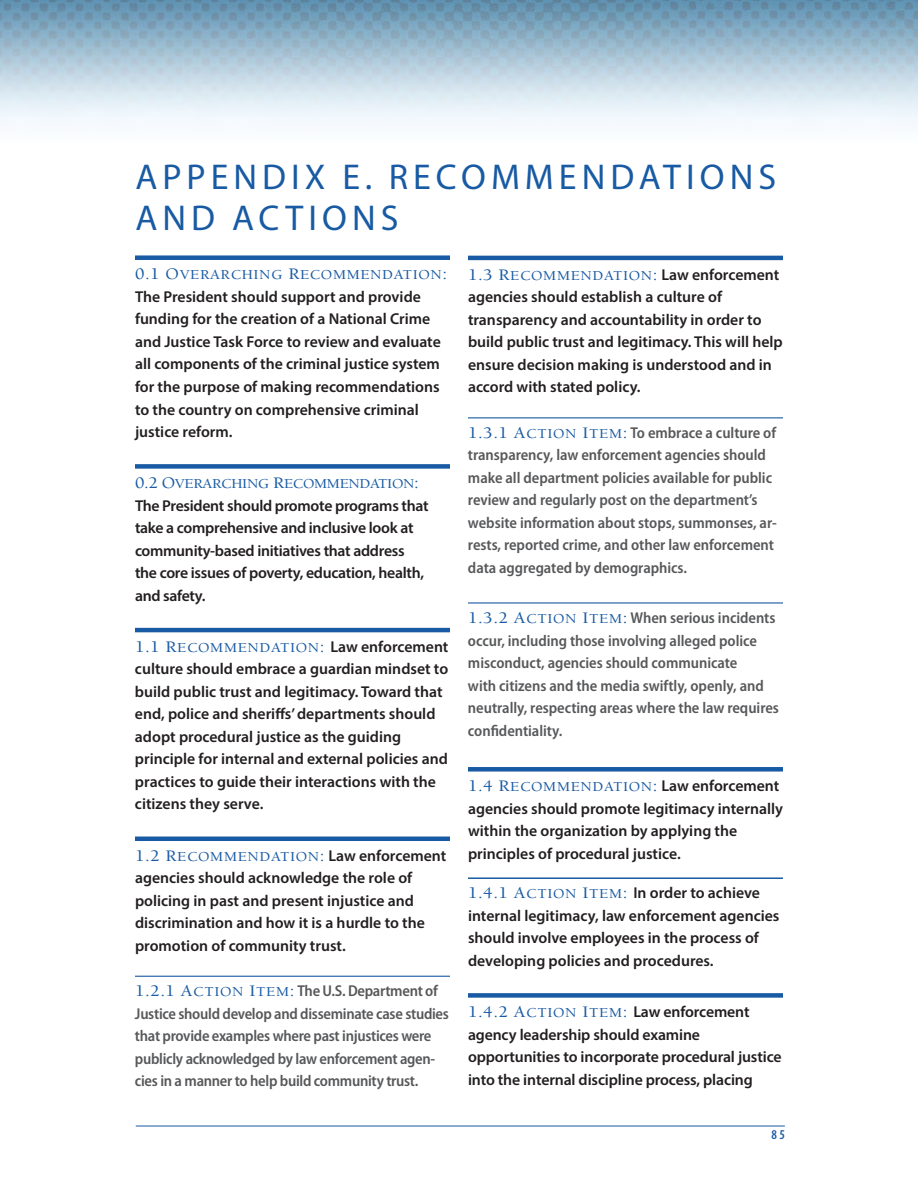
<style>
.page{position:relative;width:918px;height:1188px;background:#fff}
.page>*{position:absolute;margin:0;border:0;box-sizing:border-box;transform-origin:0 0}
.t1{font:36px/41.4px "Myriad Pro";letter-spacing:.14em;color:#185aa3}
.t2{font:600 15.75px/22.5px "Myriad Pro";color:#231f20}
.t3{font:600 semi-condensed 15.75px/22.5px "Myriad Pro";letter-spacing:-.005em;color:#57585a}
.t4{font:600 15.75px/22.5px "Myriad Pro";letter-spacing:-.02em;color:#231f20}
.t5{font:14.1px "Berkeley Std Medium SC850";letter-spacing:.04em;color:#185aa3;scale:1.1 1}
.t6{font:14.1px "Berkeley Std Medium SC850";letter-spacing:-.02em;color:#185aa3;scale:1.1 1}
.t7{font:13.5px "Myriad Pro Semibold Cond SC850";color:#185aa3}
.s1{font-size:16.5px}
.s2{font-family:"Berkeley Std Medium SC850";font-weight:400;font-size:16.5px;color:#185aa3}
.s3{font-family:"Berkeley Std Medium SC850";font-weight:400;font-size:14.1px;color:#185aa3}
.s4{font-family:"Berkeley Std Medium SC850";font-weight:400;font-stretch:normal;font-size:16.5px;color:#185aa3}
.s5{font-family:"Berkeley Std Medium SC850";font-weight:400;font-stretch:normal;font-size:14.1px;color:#185aa3}
</style>
<div class="page">
<img style="left:0;top:0;width:918px;height:124px">
<hr style="left:136px;top:1126px;width:649px;height:1px;background:#185aa3">
<div style="left:135px;top:255px;width:315px;height:5px;background:#185aa3"></div>
<div style="left:135px;top:464px;width:315px;height:5px;background:#185aa3"></div>
<hr style="left:135px;top:628px;width:315px;height:4px;background:#185aa3">
<hr style="left:135px;top:837px;width:315px;height:4px;background:#185aa3">
<hr style="left:135px;top:976px;width:315px;height:1px;background:#185aa3">
<hr style="left:468px;top:256px;width:315px;height:4px;background:#185aa3">
<hr style="left:468px;top:417px;width:315px;height:1px;background:#185aa3">
<hr style="left:468px;top:602px;width:315px;height:2px;background:#185aa3">
<div style="left:468px;top:767px;width:315px;height:5px;background:#185aa3"></div>
<hr style="left:468px;top:877px;width:315px;height:2px;background:#185aa3">
<div style="left:468px;top:993px;width:315px;height:5px;background:#185aa3"></div>
<h2 class="t1" style="left:135px;top:156px;width:642px">APPENDIX E. RECOMMENDATIONS<br>AND ACTIONS</h2>
<p class="t5" style="left:135px;top:268px;width:285px"><span class="s1">0.1 O</span>VERARCHING <span class="s1">R</span>ECOMMENDATION<span class="s1">:</span></p>
<p class="t2" style="left:135px;top:285px;width:307px">The President should support and provide funding for the creation of a National Crime and Justice Task Force to review and evaluate all components of the criminal justice system for the purpose of making recommendations to the country on comprehensive criminal justice reform.</p>
<p class="t6" style="left:135px;top:476px;width:260px"><span class="s1">0.2 O</span>VERARCHING <span class="s1">R</span>ECOMMENDATION<span class="s1">:</span></p>
<p class="t4" style="left:135px;top:494px;width:295px">The President should promote programs that take a comprehensive and inclusive look at community-based initiatives that address the core issues of poverty, education, health, and safety.</p>
<p class="t2" style="left:135px;top:635px;width:315px"><span class="s2">1.1 R</span><span class="s3">ECOMMENDATION</span><span class="s2">:</span> Law enforcement culture should embrace a guardian mindset to build public trust and legitimacy. Toward that end, police and sheriffs’ departments should adopt procedural justice as the guiding principle for internal and external policies and practices to guide their interactions with the citizens they serve.</p>
<p class="t2" style="left:135px;top:844px;width:313px"><span class="s2">1.2 R</span><span class="s3">ECOMMENDATION</span><span class="s2">:</span> Law enforcement agencies should acknowledge the role of policing in past and present injustice and discrimination and how it is a hurdle to the promotion of community trust.</p>
<p class="t3" style="left:135px;top:979px;width:315px"><span class="s4">1.2.1 A</span><span class="s5">CTION</span> <span class="s4">I</span><span class="s5">TEM</span><span class="s4">:</span> The U.S. Department of Justice should develop and disseminate case studies that provide examples where past injustices were publicly acknowledged by law enforcement agen&shy;cies in a manner to help build community trust.</p>
<p class="t2" style="left:468px;top:263px;width:316px"><span class="s2">1.3 R</span><span class="s3">ECOMMENDATION</span><span class="s2">:</span> Law enforcement agencies should establish a culture of transparency and accountability in order to build public trust and legitimacy. This will help ensure decision making is understood and in accord with stated policy.</p>
<p class="t3" style="left:468px;top:421px;width:310px"><span class="s4">1.3.1 A</span><span class="s5">CTION</span> <span class="s4">I</span><span class="s5">TEM</span><span class="s4">:</span> To embrace a culture of transparency, law enforcement agencies should make all department policies available for public review and regularly post on the department’s website information about stops, summonses, ar&shy;rests, reported crime, and other law enforcement data aggregated by demographics.</p>
<p class="t3" style="left:468px;top:606px;width:312px"><span class="s4">1.3.2 A</span><span class="s5">CTION</span> <span class="s4">I</span><span class="s5">TEM</span><span class="s4">:</span> When serious incidents occur, including those involving alleged police misconduct, agencies should communicate<br>with citizens and the media swiftly, openly, and neutrally, respecting areas where the law requires confidentiality.</p>
<p class="t2" style="left:468px;top:774px;width:317px"><span class="s2">1.4 R</span><span class="s3">ECOMMENDATION</span><span class="s2">:</span> Law enforcement agencies should promote legitimacy internally within the organization by applying the principles of procedural justice.</p>
<p class="t2" style="left:468px;top:882px;width:313px"><span class="s2">1.4.1 A</span><span class="s3">CTION</span> <span class="s2">I</span><span class="s3">TEM</span><span class="s2">:</span> In order to achieve internal legitimacy, law enforcement agencies should involve employees in the process of developing policies and procedures.</p>
<p class="t2" style="left:468px;top:1000px;width:315px"><span class="s2">1.4.2 A</span><span class="s3">CTION</span> <span class="s2">I</span><span class="s3">TEM</span><span class="s2">:</span> Law enforcement agency leadership should examine opportunities to incorporate procedural justice into the internal discipline process, placing</p>
<p class="t7" style="left:771px;top:1126px;width:15px">85</p>
</div>
